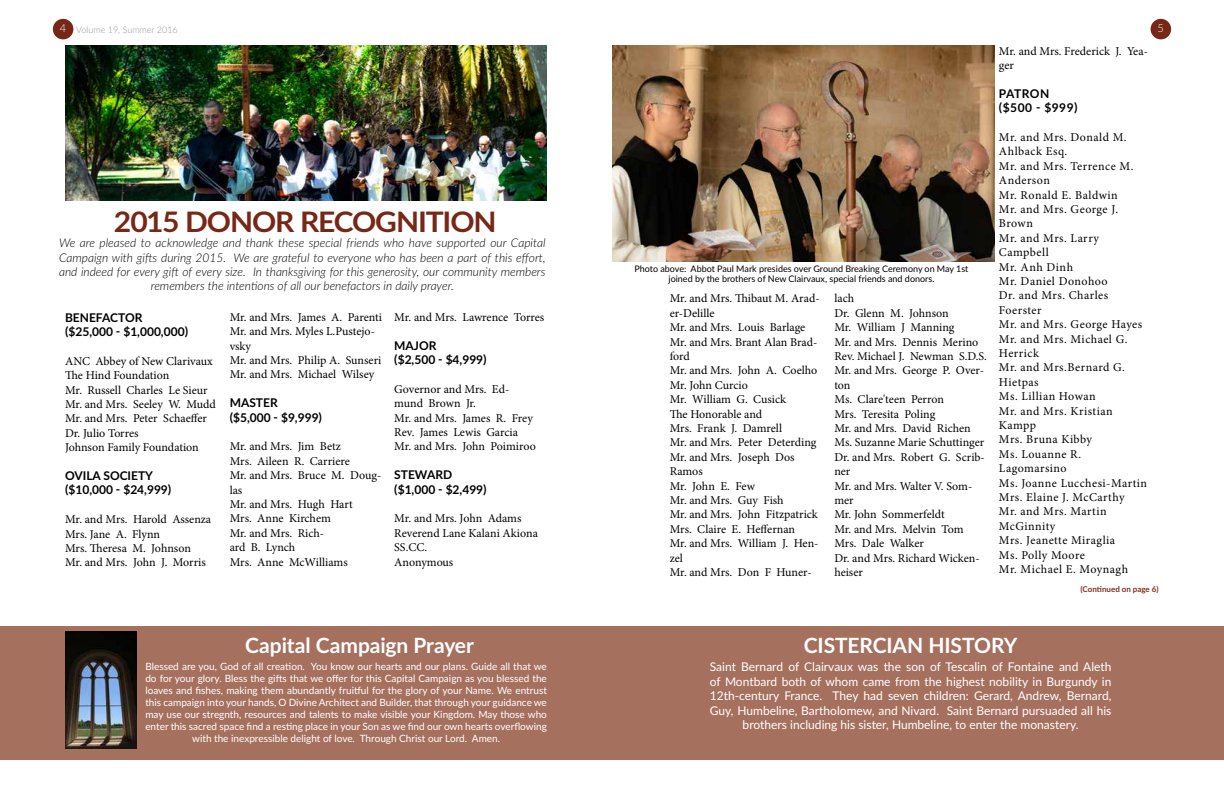
<style>
.page{position:relative;width:1224px;height:792px;background:#fff}
.page>*{position:absolute;margin:0;border:0;box-sizing:border-box;transform-origin:0 0}
.t1{font:700 28.2px "Lato";letter-spacing:-.035em;color:#762715;scale:1.06 1}
.t2{font:700 21px "Lato";letter-spacing:-.005em;color:#fff}
.t3{font:12px/14.4px "Minion Pro";color:#000}
.t4{font:12px/14.4px "Minion Pro";letter-spacing:.035em;color:#000}
.t5{font:12px/14.4px "Lato";color:#fff;text-align:center}
.t6{font:italic 300 12px/14.4px "Lato";color:#000;text-align:center}
.t7{font:700 12px/14.4px "Lato";color:#000}
.t8{font:700 12px/14.4px "Lato";letter-spacing:.04em;color:#000}
.t9{font:300 11px "Lato";color:#fff}
.t10{font:10px/12px "Lato";color:#fff;text-align:center}
.t11{font:9px/10.8px "Lato";color:#000;text-align:center}
.t12{font:300 9px "Lato";color:#939598}
.t13{font:700 8px "Lato";color:#83301b}
.s1{font-size:11px;color:#fff}
</style>
<div class="page">
<div style="left:53px;top:19px;width:20px;height:20px;background:#762715;border-radius:50%"></div>
<div style="left:1151px;top:19px;width:20px;height:20px;background:#762715;border-radius:50%"></div>
<img style="left:65px;top:46px;width:482px;height:154px">
<div style="left:612px;top:626px;width:612px;height:134px;background:#a6705f"></div>
<div style="left:0;top:626px;width:612px;height:134px;background:#a6705f"></div>
<img style="left:612px;top:46px;width:383px;height:215px">
<img style="left:65px;top:632px;width:71px;height:117px">
<p class="t12" style="left:60px;top:23px;width:119px"><span class="s1">4</span> Volume 19, Summer 2016</p>
<p class="t9" style="left:1158px;top:21px;width:8px">5</p>
<h1 class="t1" style="left:114px;top:200px;width:363px">2015 DONOR RECOGNITION</h1>
<p class="t6" style="left:59px;top:235px;width:488px">We are pleased to acknowledge and thank these special friends who have supported our Capital Campaign with gifts during 2015. We are grateful to everyone who has been a part of this effort, and indeed for every gift of every size. In thanksgiving for this generosity, our community members remembers the intentions of all our benefactors in daily prayer.</p>
<p class="t7" style="left:65px;top:310px;width:125px">BENEFACTOR ($25,000 - $1,000,000)</p>
<p class="t3" style="left:65px;top:354px;width:152px">ANC Abbey of New Clarivaux<br>The Hind Foundation<br>Mr. Russell Charles Le Sieur<br>Mr. and Mrs. Seeley W. Mudd<br>Mr. and Mrs. Peter Schaeffer<br>Dr. Julio Torres<br>Johnson Family Foundation</p>
<p class="t7" style="left:65px;top:468px;width:108px">OVILA SOCIETY ($10,000 - $24,999)</p>
<p class="t3" style="left:65px;top:512px;width:148px">Mr. and Mrs. Harold Assenza<br>Mrs. Jane A. Flynn<br>Mrs. Theresa M. Johnson<br>Mr. and Mrs. John J. Morris</p>
<p class="t3" style="left:230px;top:310px;width:154px">Mr. and Mrs. James A. Parenti<br>Mr. and Mrs. Myles L.Pustejo&shy;vsky<br>Mr. and Mrs. Philip A. Sunseri<br>Mr. and Mrs. Michael Wilsey</p>
<p class="t7" style="left:230px;top:395px;width:94px">MASTER<br>($5,000 - $9,999)</p>
<p class="t3" style="left:230px;top:439px;width:153px">Mr. and Mrs. Jim Betz<br>Mrs. Aileen R. Carriere<br>Mr. and Mrs. Bruce M. Doug&shy;las<br>Mr. and Mrs. Hugh Hart<br>Mrs. Anne Kirchem<br>Mr. and Mrs. Rich-<br>ard B. Lynch<br>Mrs. Anne McWilliams</p>
<p class="t3" style="left:394px;top:310px;width:152px">Mr. and Mrs. Lawrence Torres</p>
<p class="t7" style="left:394px;top:337px;width:94px">MAJOR<br>($2,500 - $4,999)</p>
<p class="t3" style="left:394px;top:382px;width:143px">Governor and Mrs. Ed&shy;mund Brown Jr.<br>Mr. and Mrs. James R. Frey<br>Rev. James Lewis Garcia<br>Mr. and Mrs. John Poimiroo</p>
<p class="t7" style="left:394px;top:467px;width:94px">STEWARD ($1,000 - $2,499)</p>
<p class="t3" style="left:394px;top:511px;width:145px">Mr. and Mrs. John Adams<br>Reverend Lane Kalani Akiona<br>SS.CC.<br>Anonymous</p>
<h2 class="t2" style="left:245px;top:630px;width:230px">Capital Campaign Prayer</h2>
<p class="t10" style="left:145px;top:660px;width:403px">Blessed are you, God of all creation. You know our hearts and our plans. Guide all that we do for your glory. Bless the gifts that we offer for this Capital Campaign as you blessed the loaves and fishes, making them abundantly fruitful for the glory of your Name. We entrust this campaign into your hands, O Divine Architect and Builder, that through your guidance we may use our stregnth, resources and talents to make visible your Kingdom. May those who enter this sacred space find a resting place in your Son as we find our own hearts overflowing with the inexpressible delight of love. Through Christ our Lord. Amen.</p>
<p class="t11" style="left:635px;top:263px;width:336px">Photo above: Abbot Paul Mark presides over Ground Breaking Ceremony on May 1st joined by the brothers of New Clairvaux, special friends and donors.</p>
<p class="t3" style="left:670px;top:292px;width:151px">Mr. and Mrs. Thibaut M. Arad&shy;er-Delille<br>Mr. and Mrs. Louis Barlage<br>Mr. and Mrs. Brant Alan Brad&shy;ford<br>Mr. and Mrs. John A. Coelho<br>Mr. John Curcio<br>Mr. William G. Cusick<br>The Honorable and<br>Mrs. Frank J. Damrell<br>Mr. and Mrs. Peter Deterding<br>Mr. and Mrs. Joseph Dos<br>Ramos<br>Mr. John E. Few<br>Mr. and Mrs. Guy Fish<br>Mr. and Mrs. John Fitzpatrick<br>Mrs. Claire E. Heffernan<br>Mr. and Mrs. William J. Hen&shy;zel<br>Mr. and Mrs. Don F Huner-</p>
<p class="t3" style="left:834px;top:292px;width:154px">lach<br>Dr. Glenn M. Johnson<br>Mr. William J Manning<br>Mr. and Mrs. Dennis Merino<br>Rev. Michael J. Newman S.D.S.<br>Mr. and Mrs. George P. Over&shy;ton<br>Ms. Clare'teen Perron<br>Mrs. Teresita Poling<br>Mr. and Mrs. David Richen<br>Ms. Suzanne Marie Schuttinger<br>Dr. and Mrs. Robert G. Scrib&shy;ner<br>Mr. and Mrs. Walter V. Som&shy;mer<br>Mr. John Sommerfeldt<br>Mr. and Mrs. Melvin Tom<br>Mrs. Dale Walker<br>Dr. and Mrs. Richard Wicken&shy;heiser</p>
<p class="t3" style="left:999px;top:44px;width:151px">Mr. and Mrs. Frederick J. Yea&shy;ger</p>
<p class="t8" style="left:999px;top:86px;width:80px">PATRON ($500 - $999)</p>
<p class="t4" style="left:999px;top:130px;width:150px">Mr. and Mrs. Donald M.<br>Ahlback Esq.<br>Mr. and Mrs. Terrence M.<br>Anderson<br>Mr. Ronald E. Baldwin<br>Mr. and Mrs. George J.<br>Brown<br>Mr. and Mrs. Larry<br>Campbell<br>Mr. Anh Dinh<br>Mr. Daniel Donohoo<br>Dr. and Mrs. Charles<br>Foerster<br>Mr. and Mrs. George Hayes<br>Mr. and Mrs. Michael G.<br>Herrick<br>Mr. and Mrs.Bernard G.<br>Hietpas<br>Ms. Lillian Howan<br>Mr. and Mrs. Kristian<br>Kampp<br>Mrs. Bruna Kibby<br>Ms. Louanne R.<br>Lagomarsino<br>Ms. Joanne Lucchesi-Martin<br>Mrs. Elaine J. McCarthy<br>Mr. and Mrs. Martin<br>McGinnity<br>Mrs. Jeanette Miraglia<br>Ms. Polly Moore<br>Mr. Michael E. Moynagh</p>
<p class="t13" style="left:1081px;top:583px;width:80px">(Continued on page 6)</p>
<h2 class="t2" style="left:804px;top:630px;width:215px">CISTERCIAN HISTORY</h2>
<p class="t5" style="left:710px;top:659px;width:403px">Saint Bernard of Clairvaux was the son of Tescalin of Fontaine and Aleth of Montbard both of whom came from the highest nobility in Burgundy in 12th-century France. They had seven children: Gerard, Andrew, Bernard, Guy, Humbeline, Bartholomew, and Nivard. Saint Bernard pursuaded all his brothers including his sister, Humbeline, to enter the monastery.</p>
</div>
